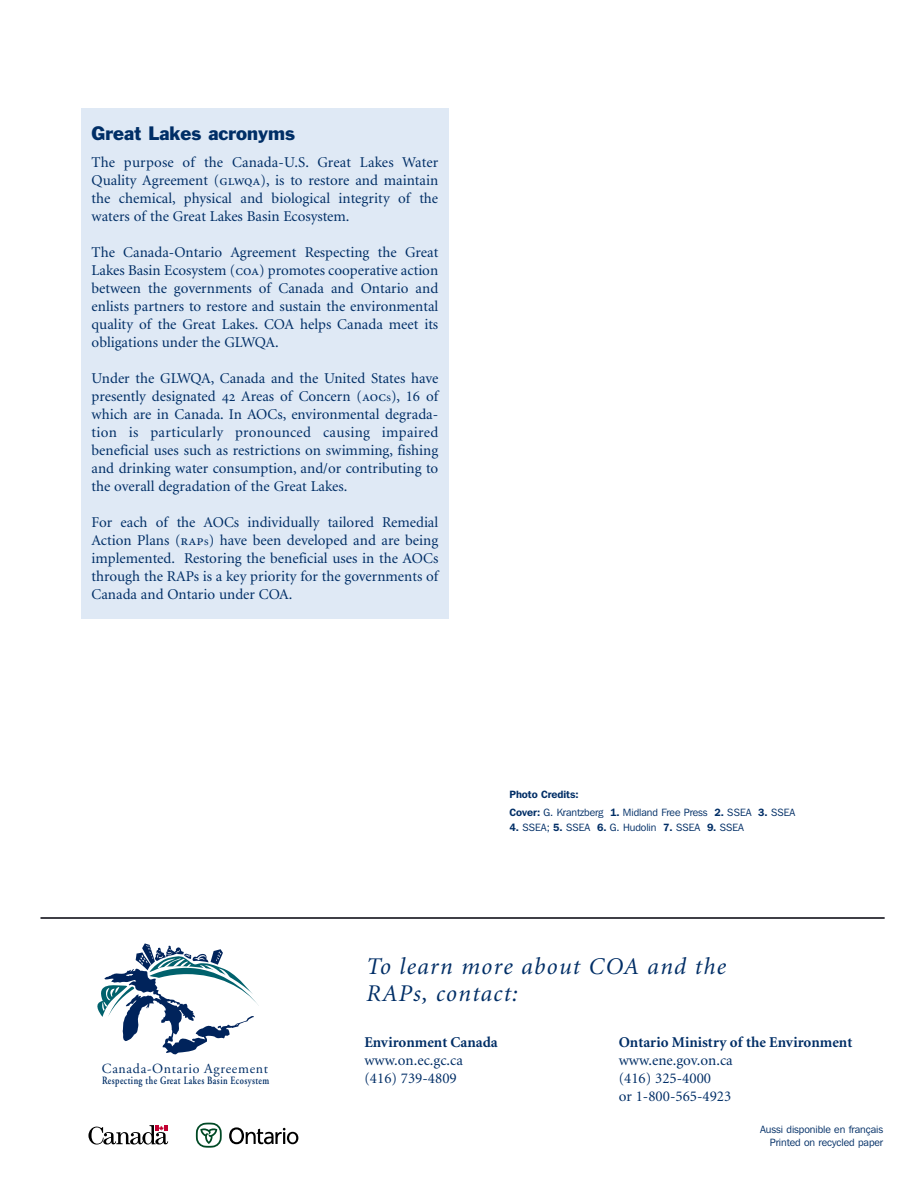
<style>
.page{position:relative;width:918px;height:1188px;background:#fff}
.page>*{position:absolute;margin:0;border:0;box-sizing:border-box;transform-origin:0 0}
.t1{font:italic 24px/27px "Minion";letter-spacing:.055em;color:#002e66}
.t2{font:18px "Franklin Gothic";color:#002e66}
.t3{font:15px/18px "Minion";color:#002e66;text-align:justify}
.t4{font:700 15px "Minion";color:#002e66}
.t5{font:13.95px "Adobe Garamond";letter-spacing:.05em;color:#002e66}
.t6{font:600 11.1px "Adobe Garamond";letter-spacing:.05em;color:#002e66;scale:.76 1}
.t7{font:10.5px/18.3px "Franklin Gothic IT Cby BT";letter-spacing:-.005em;color:#002e66}
.s1{font-family:"Minion Regular SC"}
.s2{font-family:"Minion Regular SC";font-size:12px}
.s3{font-weight:600}
</style>
<div class="page">
<div style="left:81px;top:108px;width:368px;height:511px;background:#dfe9f5"></div>
<svg style="left:88px;top:1125px;width:80px;height:20px"></svg>
<svg style="left:196px;top:1123px;width:26px;height:25px"></svg>
<svg style="left:229px;top:1127px;width:69px;height:17px"></svg>
<svg style="left:97px;top:943px;width:162px;height:112px"></svg>
<hr style="left:40px;top:917px;width:845px;height:2px;background:#00000a">
<p class="t2" style="left:92px;top:127px;width:205px">Great Lakes acronyms</p>
<p class="t3" style="left:92px;top:155px;width:348px">The purpose of the Canada-U.S. Great Lakes Water Quality Agreement <span class="s1">(glwqa)</span>, is to restore and maintain the chemical, physical and biological integrity of the waters of the Great Lakes Basin Ecosystem.</p>
<p class="t3" style="left:92px;top:245px;width:348px">The Canada-Ontario Agreement Respecting the Great Lakes Basin Ecosystem <span class="s1">(coa)</span> promotes cooperative action between the governments of Canada and Ontario and enlists partners to restore and sustain the environmental quality of the Great Lakes. COA helps Canada meet its obligations under the GLWQA.</p>
<p class="t3" style="left:92px;top:371px;width:348px">Under the GLWQA, Canada and the United States have presently designated <span class="s1">42</span> Areas of Concern <span class="s1">(aoc</span><span class="s2">s</span><span class="s1">)</span>, 16 of which are in Canada. In AOCs, environmental degrada&shy;tion is particularly pronounced causing impaired beneficial uses such as restrictions on swimming, fishing and drinking water consumption, and/or contributing to the overall degradation of the Great Lakes.</p>
<p class="t3" style="left:92px;top:515px;width:348px">For each of the AOCs individually tailored Remedial Action Plans <span class="s1">(rap</span><span class="s2">s</span><span class="s1">)</span> have been developed and are being implemented. Restoring the beneficial uses in the AOCs through the RAPs is a key priority for the governments of Canada and Ontario under COA.</p>
<p class="t7" style="left:510px;top:786px;width:287px"><span class="s3">Photo Credits:<br>Cover:</span> G. Krantzberg <span class="s3">1.</span> Midland Free Press <span class="s3">2.</span> SSEA <span class="s3">3.</span> SSEA</p>
<p class="t7" style="left:510px;top:819px;width:236px"><span class="s3">4.</span> SSEA; <span class="s3">5.</span> SSEA <span class="s3">6.</span> G. Hudolin <span class="s3">7.</span> SSEA <span class="s3">9.</span> SSEA</p>
<p class="t5" style="left:102px;top:1063px;width:168px">Canada-Ontario Agreement</p>
<p class="t6" style="left:102px;top:1076px;width:222px">Respecting the Great Lakes Basin Ecosystem</p>
<h1 class="t1" style="left:366px;top:954px;width:361px">To learn more about COA and the<br>RAPs, contact:</h1>
<p class="t4" style="left:364px;top:1036px;width:135px">Environment Canada</p>
<p class="t3" style="left:364px;top:1052px;width:100px">www.on.ec.gc.ca (416) 739-4809</p>
<p class="t4" style="left:619px;top:1036px;width:235px">Ontario Ministry of the Environment</p>
<p class="t3" style="left:619px;top:1052px;width:116px;text-align:left">www.ene.gov.on.ca (416) 325-4000<br>or 1-800-565-4923</p>
<p class="t7" style="left:760px;top:1123px;width:125px;line-height:13.5px;text-align:right">Aussi disponible en français<br>Printed on recycled paper</p>
</div>
